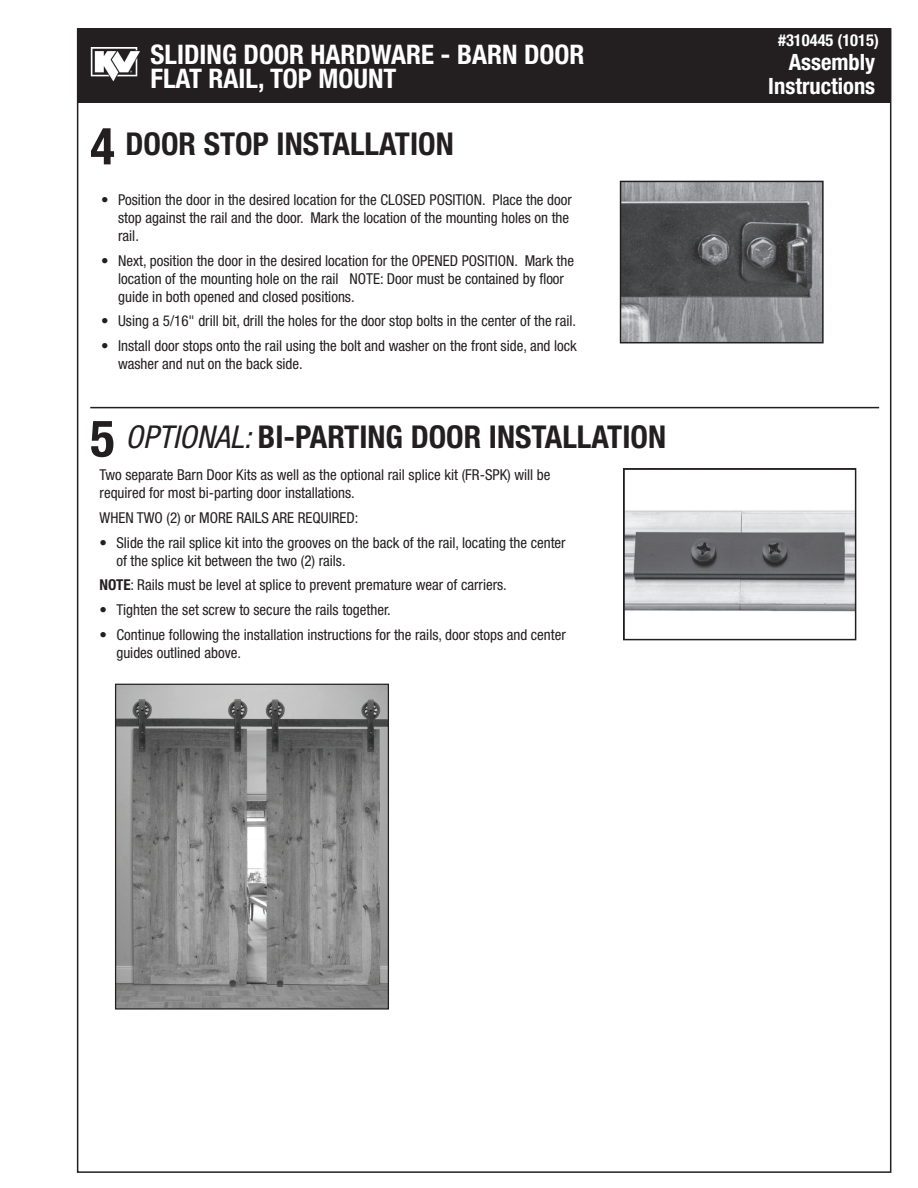
<style>
.page{position:relative;width:918px;height:1188px;background:#fff}
.page>*{position:absolute;margin:0;border:0;box-sizing:border-box;transform-origin:0 0}
.t1{font:700 condensed 31.5px "Helvetica Neue";color:#231f20}
.t2{font:700 condensed 27px/24px "Helvetica Neue";color:#fff}
.t3{font:700 condensed 22.5px/24px "Helvetica Neue";color:#fff;text-align:right}
.t4{font:700 condensed 16.5px "Helvetica Neue";color:#fff}
.t5{font:condensed 15px/18px "Helvetica Neue";color:#231f20}
.s1{font-size:51px}
.s2{font-weight:400;font-style:italic}
.s3{font-weight:700}
</style>
<div class="page">
<div style="left:78px;top:28px;width:812px;height:74px;background:#231f20"></div>
<img style="left:90px;top:47px;width:50px;height:35px">
<hr style="left:90px;top:407px;width:789px;height:1px;background:#231f20">
<img style="left:623px;top:184px;width:198px;height:156px">
<div style="left:620px;top:181px;width:204px;height:162px;border:2px solid #231f20"></div>
<img style="left:626px;top:510px;width:227px;height:102px">
<div style="left:623px;top:468px;width:233px;height:172px;border:2px solid #231f20"></div>
<img style="left:117px;top:686px;width:270px;height:322px">
<div style="left:115px;top:684px;width:274px;height:326px;border:1px solid #231f20"></div>
<p class="t4" style="left:778px;top:30px;width:102px">#310445 (1015)</p>
<h2 class="t2" style="left:151px;top:42px;width:436px">SLIDING DOOR HARDWARE - BARN DOOR<br>FLAT RAIL, TOP MOUNT</h2>
<h3 class="t3" style="left:768px;top:50px;width:108px">Assembly<br>Instructions</h3>
<h1 class="t1" style="left:90px;top:124px;width:365px"><span class="s1">4</span> DOOR STOP INSTALLATION</h1>
<p class="t5" style="left:118px;top:190px;width:455px;text-indent:-17px">• Position the door in the desired location for the CLOSED POSITION. Place the door stop against the rail and the door. Mark the location of the mounting holes on the rail.</p>
<p class="t5" style="left:118px;top:251px;width:457px;text-indent:-17px">• Next, position the door in the desired location for the OPENED POSITION. Mark the location of the mounting hole on the rail NOTE: Door must be contained by floor guide in both opened and closed positions.</p>
<p class="t5" style="left:101px;top:312px;width:476px">• Using a 5/16" drill bit, drill the holes for the door stop bolts in the center of the rail.</p>
<p class="t5" style="left:118px;top:337px;width:460px;text-indent:-17px">• Install door stops onto the rail using the bolt and washer on the front side, and lock washer and nut on the back side.</p>
<h1 class="t1" style="left:90px;top:418px;width:577px"><span class="s1">5</span> <span class="s2">OPTIONAL:</span> BI-PARTING DOOR INSTALLATION</h1>
<p class="t5" style="left:100px;top:466px;width:452px">Two separate Barn Door Kits as well as the optional rail splice kit (FR-SPK) will be required for most bi-parting door installations.</p>
<p class="t5" style="left:100px;top:508px;width:260px">WHEN TWO (2) or MORE RAILS ARE REQUIRED:</p>
<p class="t5" style="left:116px;top:533px;width:451px;text-indent:-17px">• Slide the rail splice kit into the grooves on the back of the rail, locating the center of the splice kit between the two (2) rails.</p>
<p class="t5" style="left:100px;top:576px;width:409px"><span class="s3">NOTE</span>: Rails must be level at splice to prevent premature wear of carriers.</p>
<p class="t5" style="left:100px;top:601px;width:293px">• Tighten the set screw to secure the rails together.</p>
<p class="t5" style="left:116px;top:625px;width:451px;text-indent:-17px">• Continue following the installation instructions for the rails, door stops and center guides outlined above.</p>
</div>
